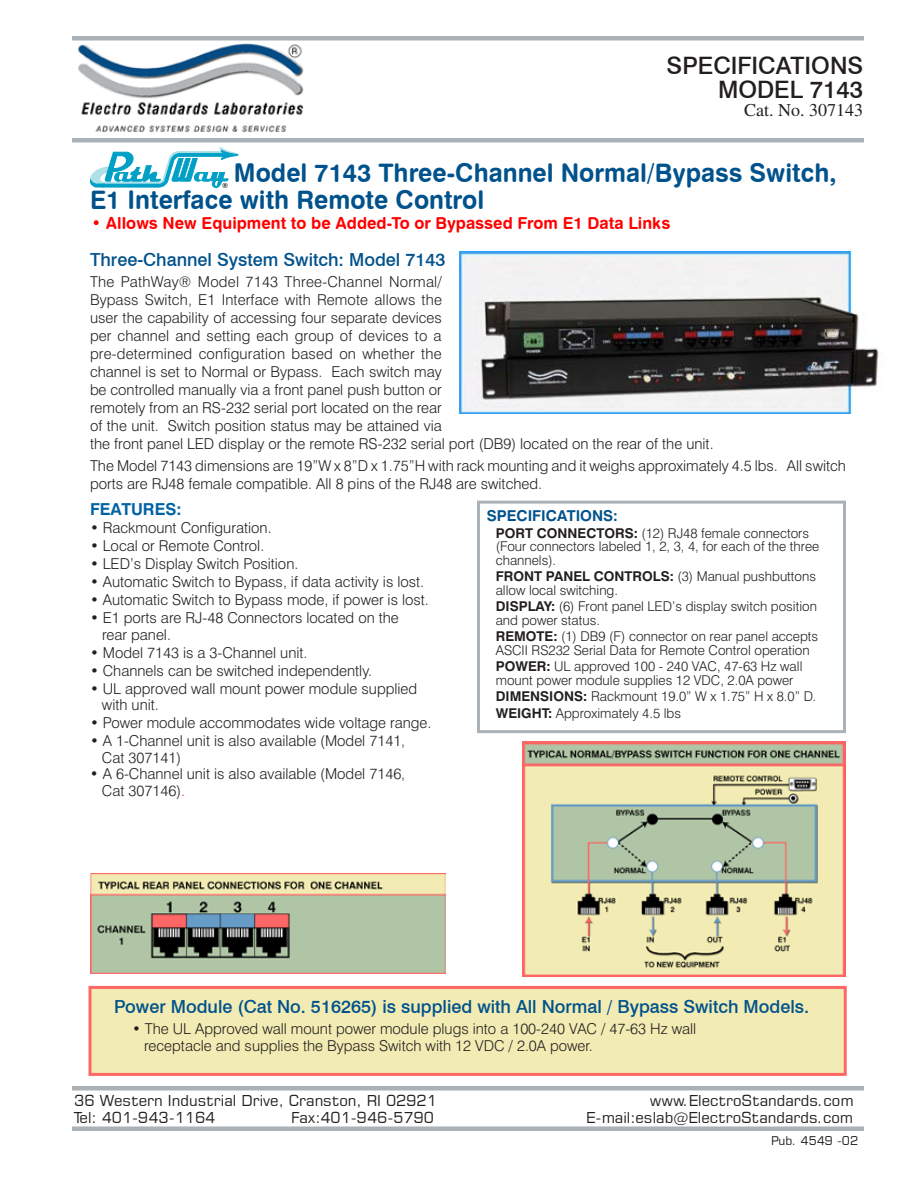
<style>
.page{position:relative;width:918px;height:1188px;background:#fff}
.page>*{position:absolute;margin:0;border:0;box-sizing:border-box;transform-origin:0 0}
.t1{font:25.5px/27px "Swiss 721 BT Bold Rounded";color:#00528c}
.t2{font:500 24px/24px "Swiss 721 BT";color:#231f20;text-align:right}
.t3{font:500 18px "Swiss 721 BT";color:#00528c}
.t4{font:18px "Times";color:#231f20}
.t5{font:16.5px "Swiss 721 BT Bold Rounded";color:#f00}
.t6{font:700 16.5px "Swiss 721 BT";color:#0162a3}
.t7{font:300 15px/18px "Swiss 721 BT";color:#231f20}
.t8{font:15px "Square 721 BT";color:#231f20}
.t9{font:700 15px "Swiss 721 BT";color:#00528c}
.t10{font:300 13.5px/13.5px "Swiss 721 BT";color:#231f20}
.t11{font:12px "Square 721 BT";color:#231f20}
.t12{font:7.2px "Swiss 721 BT";color:#000}
.s1{color:#ee1a2e}
.s2{font-weight:700}
</style>
<div class="page">
<img style="left:460px;top:252px;width:419px;height:161px">
<div style="left:477px;top:501px;width:369px;height:232px;border:3px solid #aab1b7"></div>
<img style="left:78px;top:43px;width:226px;height:90px">
<hr style="left:72px;top:36px;width:792px;height:4px;background:#aab1b7">
<hr style="left:72px;top:138px;width:792px;height:4px;background:#aab1b7">
<div style="left:72px;top:1126px;width:792px;height:5px;background:#aab1b7"></div>
<hr style="left:72px;top:1086px;width:792px;height:4px;background:#aab1b7">
<svg style="left:90px;top:147px;width:149px;height:41px"></svg>
<div style="left:90px;top:987px;width:755px;height:87px;background:#f2ebb3"></div>
<div style="left:88px;top:986px;width:759px;height:90px;border:3px solid #f66"></div>
<img style="left:522px;top:742px;width:324px;height:235px">
<img style="left:90px;top:873px;width:356px;height:100px">
<h2 class="t2" style="left:667px;top:53px;width:198px">SPECIFICATIONS<br>MODEL 7143</h2>
<p class="t4" style="left:744px;top:100px;width:120px">Cat. No. 307143</p>
<h1 class="t1" style="left:90px;top:159px;width:748px;text-indent:144px">Model 7143 Three-Channel Normal/Bypass Switch,<br>E1 Interface with Remote Control</h1>
<p class="t12" style="left:222px;top:181px;width:7px">®</p>
<p class="t5" style="left:92px;top:213px;width:580px">• Allows New Equipment to be Added-To or Bypassed From E1 Data Links</p>
<p class="t3" style="left:90px;top:249px;width:357px">Three-Channel System Switch: Model 7143</p>
<p class="t7" style="left:90px;top:272px;width:625px">The PathWay® Model 7143 Three-Channel Normal/<br>Bypass Switch, E1 Interface with Remote allows the<br>user the capability of accessing four separate devices<br>per channel and setting each group of devices to a<br>pre-determined configuration based on whether the<br>channel is set to Normal or Bypass. Each switch may<br>be controlled manually via a front panel push button or<br>remotely from an RS-232 serial port located on the rear<br>of the unit. Switch position status may be attained via<br>the front panel LED display or the remote RS-232 serial port (DB9) located on the rear of the unit.</p>
<p class="t7" style="left:90px;top:457px;width:758px">The Model 7143 dimensions are 19”W x 8”D x 1.75”H with rack mounting and it weighs approximately 4.5 lbs. All switch ports are RJ48 female compatible. All 8 pins of the RJ48 are switched.</p>
<p class="t6" style="left:90px;top:499px;width:93px">FEATURES:</p>
<p class="t7" style="left:90px;top:519px;width:183px">• Rackmount Configuration.</p>
<p class="t7" style="left:90px;top:537px;width:176px">• Local or Remote Control.</p>
<p class="t7" style="left:90px;top:555px;width:210px">• LED’s Display Switch Position.</p>
<p class="t7" style="left:90px;top:573px;width:336px">• Automatic Switch to Bypass, if data activity is lost.</p>
<p class="t7" style="left:90px;top:591px;width:340px">• Automatic Switch to Bypass mode, if power is lost.</p>
<p class="t7" style="left:102px;top:610px;width:298px;line-height:16.5px;text-indent:-12px">• E1 ports are RJ-48 Connectors located on the rear panel.</p>
<p class="t7" style="left:90px;top:643px;width:219px">• Model 7143 is a 3-Channel unit.</p>
<p class="t7" style="left:90px;top:661px;width:284px">• Channels can be switched independently.</p>
<p class="t7" style="left:102px;top:680px;width:317px;line-height:16.5px;text-indent:-12px">• UL approved wall mount power module supplied with unit.</p>
<p class="t7" style="left:90px;top:714px;width:343px">• Power module accommodates wide voltage range.</p>
<p class="t7" style="left:102px;top:733px;width:305px;line-height:16.5px;text-indent:-12px">• A 1-Channel unit is also available (Model 7141,<br>Cat 307141)</p>
<p class="t7" style="left:102px;top:766px;width:305px;line-height:16.5px;text-indent:-12px">• A 6-Channel unit is also available (Model 7146,<br>Cat 307146)<span class="s1">.</span></p>
<p class="t9" style="left:487px;top:507px;width:133px">SPECIFICATIONS:</p>
<p class="t10" style="left:496px;top:526px;width:325px"><span class="s2">PORT CONNECTORS:</span> (12) RJ48 female connectors (Four connectors labeled 1, 2, 3, 4, for each of the three channels).</p>
<p class="t10" style="left:496px;top:570px;width:322px"><span class="s2">FRONT PANEL CONTROLS:</span> (3) Manual pushbuttons allow local switching.</p>
<p class="t10" style="left:496px;top:600px;width:323px"><span class="s2">DISPLAY:</span> (6) Front panel LED’s display switch position and power status.</p>
<p class="t10" style="left:496px;top:630px;width:324px"><span class="s2">REMOTE:</span> (1) DB9 (F) connector on rear panel accepts<br>ASCII RS232 Serial Data for Remote Control operation</p>
<p class="t10" style="left:496px;top:660px;width:308px"><span class="s2">POWER:</span> UL approved 100 - 240 VAC, 47-63 Hz wall mount power module supplies 12 VDC, 2.0A power</p>
<p class="t10" style="left:496px;top:688px;width:322px;line-height:16.5px"><span class="s2">DIMENSIONS:</span> Rackmount 19.0” W x 1.75” H x 8.0” D.<br><span class="s2">WEIGHT:</span> Approximately 4.5 lbs</p>
<p class="t3" style="left:114px;top:996px;width:697px">Power Module (Cat No. 516265) is supplied with All Normal / Bypass Switch Models.</p>
<p class="t7" style="left:144px;top:1020px;width:554px;line-height:16.5px;text-indent:-12px">• The UL Approved wall mount power module plugs into a 100-240 VAC / 47-63 Hz wall receptacle and supplies the Bypass Switch with 12 VDC / 2.0A power.</p>
<p class="t8" style="left:74px;top:1092px;width:364px">36 Western Industrial Drive, Cranston, RI 02921</p>
<p class="t8" style="left:650px;top:1092px;width:205px">www.ElectroStandards.com</p>
<p class="t8" style="left:74px;top:1108px;width:143px">Tel: 401-943-1164</p>
<p class="t8" style="left:291px;top:1108px;width:144px">Fax:401-946-5790</p>
<p class="t8" style="left:586px;top:1108px;width:269px">E-mail:eslab@ElectroStandards.com</p>
<p class="t11" style="left:771px;top:1133px;width:89px">Pub. 4549 -02</p>
</div>
